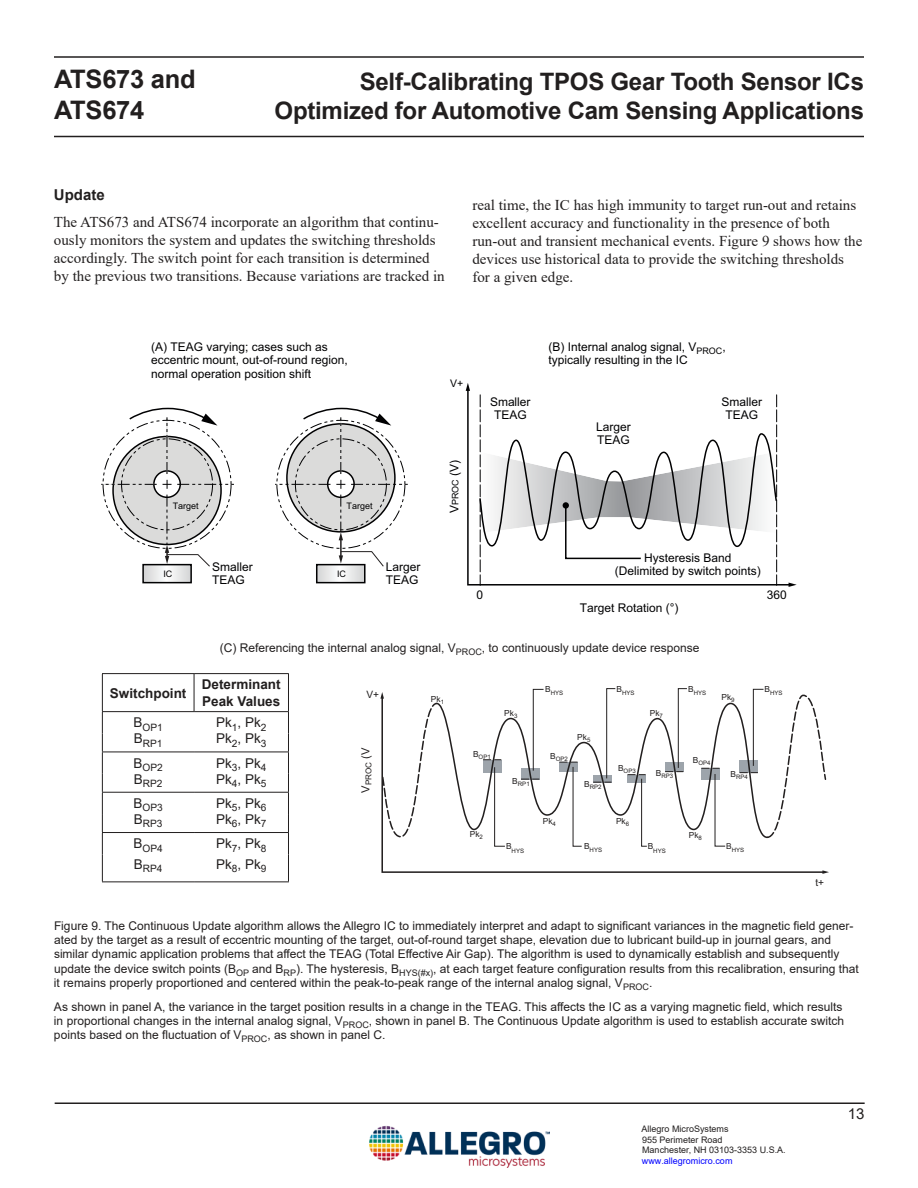
<style>
.page{position:relative;width:918px;height:1188px;background:#fff}
.page>*{position:absolute;margin:0;border:0;box-sizing:border-box;transform-origin:0 0}
.t1{font:700 25.5px/30.6px "Arial";letter-spacing:-.01em;color:#221f1f}
.t2{font:700 24px/28.8px "Arial";letter-spacing:-.01em;color:#221f1f;text-align:right}
.t3{font:15px/18px "Times New Roman";color:#221f1f}
.t4{font:700 15px "Arial";color:#221f1f}
.t5{font:15px "Arial";color:#221f1f}
.t6{font:13.5px "Arial";color:#221f1f}
.t7{font:700 13.5px/16.2px "Arial";color:#221f1f}
.t8{font:12px/14.4px "Arial";color:#221f1f}
.t9{font:12px/13.5px "Arial";color:#010102}
.t10{font:10.5px "Arial";color:#010102}
.t11{font:10.2px "Arial";color:#221f1f}
.t12{font:9px/10.8px "Arial";color:#221f1f}
.t13{font:9px "Arial";color:#00f}
.t14{font:9px "Arial";color:#010102}
.t15{font:8.4px "Arial";color:#221f1f}
.t16{font:8.1px "Arial";color:#221f1f}
.t17{font:6.15px "Arial";color:#221f1f}
.t18{font:6px "Arial";color:#221f1f}
.s1{font-size:9px}
</style>
<div class="page">
<hr style="left:55px;top:1102px;width:810px;height:2px;background:#221f1f">
<hr style="left:54px;top:136px;width:810px;height:1px;background:#221f1f">
<hr style="left:54px;top:56px;width:810px;height:2px;background:#221f1f">
<img style="left:370px;top:1126px;width:180px;height:42px">
<svg style="left:381px;top:696px;width:441px;height:177px"></svg>
<svg style="left:822px;top:870px;width:7px;height:4px"></svg>
<svg style="left:380px;top:692px;width:58px;height:146px"></svg>
<svg style="left:533px;top:689px;width:11px;height:82px"></svg>
<svg style="left:494px;top:767px;width:11px;height:80px"></svg>
<svg style="left:483px;top:759px;width:18px;height:1px"></svg>
<svg style="left:521px;top:779px;width:18px;height:1px"></svg>
<svg style="left:559px;top:688px;width:268px;height:159px"></svg>
<svg style="left:467px;top:391px;width:323px;height:195px"></svg>
<svg style="left:466px;top:383px;width:4px;height:8px"></svg>
<svg style="left:789px;top:583px;width:8px;height:4px"></svg>
<svg style="left:101px;top:407px;width:133px;height:160px"></svg>
<div style="left:142px;top:564px;width:50px;height:19px;border:2px solid #010102"></div>
<svg style="left:275px;top:407px;width:133px;height:160px"></svg>
<div style="left:316px;top:564px;width:50px;height:19px;border:2px solid #010102"></div>
<hr style="left:102px;top:673px;width:92px;height:1px;background:#221f1f">
<hr style="left:102px;top:674px;width:1px;height:37px;background:#221f1f">
<hr style="left:194px;top:673px;width:95px;height:1px;background:#221f1f">
<hr style="left:194px;top:674px;width:1px;height:37px;background:#221f1f">
<hr style="left:288px;top:674px;width:1px;height:37px;background:#221f1f">
<hr style="left:102px;top:711px;width:92px;height:1px;background:#221f1f">
<hr style="left:194px;top:711px;width:95px;height:1px;background:#221f1f">
<hr style="left:102px;top:752px;width:92px;height:1px;background:#221f1f">
<hr style="left:194px;top:752px;width:95px;height:1px;background:#221f1f">
<hr style="left:102px;top:792px;width:92px;height:1px;background:#221f1f">
<hr style="left:194px;top:792px;width:95px;height:1px;background:#221f1f">
<hr style="left:102px;top:832px;width:92px;height:1px;background:#221f1f">
<hr style="left:194px;top:832px;width:95px;height:1px;background:#221f1f">
<svg style="left:102px;top:712px;width:1px;height:169px"></svg>
<svg style="left:288px;top:712px;width:1px;height:169px"></svg>
<hr style="left:102px;top:881px;width:92px;height:1px;background:#221f1f">
<hr style="left:194px;top:881px;width:95px;height:1px;background:#221f1f">
<h1 class="t1" style="left:54px;top:67px;width:143px">ATS673 and<br>ATS674</h1>
<h2 class="t2" style="left:275px;top:69px;width:591px">Self-Calibrating TPOS Gear Tooth Sensor ICs<br>Optimized for Automotive Cam Sensing Applications</h2>
<p class="t4" style="left:54px;top:189px;width:52px">Update</p>
<p class="t3" style="left:54px;top:215px;width:392px">The ATS673 and ATS674 incorporate an algorithm that continu&shy;ously monitors the system and updates the switching thresholds accordingly. The switch point for each transition is determined by the previous two transitions. Because variations are tracked in</p>
<p class="t3" style="left:472px;top:198px;width:391px">real time, the IC has high immunity to target run-out and retains excellent accuracy and functionality in the presence of both run-out and transient mechanical events. Figure 9 shows how the devices use historical data to provide the switching thresholds for a given edge.</p>
<p class="t9" style="left:151px;top:341px;width:198px">(A) TEAG varying; cases such as eccentric mount, out-of-round region, normal operation position shift</p>
<p class="t9" style="left:549px;top:341px;width:179px">(B) Internal analog signal, V<sub>PROC</sub>, typically resulting in the IC</p>
<p class="t10" style="left:450px;top:379px;width:15px">V+</p>
<p class="t9" style="left:490px;top:396px;width:42px;text-align:center">Smaller<br>TEAG</p>
<p class="t9" style="left:721px;top:396px;width:42px;text-align:center">Smaller<br>TEAG</p>
<p class="t14" style="left:173px;top:503px;width:27px">Target</p>
<p class="t14" style="left:347px;top:503px;width:27px">Target</p>
<p class="t9" style="left:449px;top:513px;width:55px;rotate:-90deg">V<span class="s1">PROC</span> (V)</p>
<p class="t9" style="left:596px;top:421px;width:36px">Larger<br>TEAG</p>
<p class="t14" style="left:163px;top:571px;width:10px">IC</p>
<p class="t9" style="left:212px;top:561px;width:42px">Smaller<br>TEAG</p>
<p class="t14" style="left:337px;top:571px;width:10px">IC</p>
<p class="t9" style="left:386px;top:561px;width:36px">Larger<br>TEAG</p>
<p class="t9" style="left:615px;top:552px;width:147px;text-align:center">Hysteresis Band<br>(Delimited by switch points)</p>
<p class="t9" style="left:477px;top:589px;width:8px">0</p>
<p class="t9" style="left:767px;top:589px;width:21px">360</p>
<p class="t9" style="left:580px;top:603px;width:100px">Target Rotation (°)</p>
<p class="t8" style="left:220px;top:642px;width:481px">(C) Referencing the internal analog signal, V<sub>PROC</sub>, to continuously update device response</p>
<p class="t7" style="left:110px;top:686px;width:78px">Switchpoint</p>
<p class="t7" style="left:202px;top:678px;width:80px">Determinant<br>Peak Values</p>
<p class="t11" style="left:134px;top:723px;width:31px"><sup>B</sup>OP1</p>
<p class="t6" style="left:216px;top:718px;width:52px">Pk<sub>1</sub>, Pk<sub>2</sub></p>
<p class="t11" style="left:134px;top:739px;width:30px"><sup>B</sup>RP1</p>
<p class="t6" style="left:216px;top:733px;width:52px">Pk<sub>2</sub>, Pk<sub>3</sub></p>
<p class="t11" style="left:134px;top:764px;width:31px"><sup>B</sup>OP2</p>
<p class="t6" style="left:216px;top:758px;width:52px">Pk<sub>3</sub>, Pk<sub>4</sub></p>
<p class="t11" style="left:134px;top:780px;width:30px"><sup>B</sup>RP2</p>
<p class="t6" style="left:216px;top:774px;width:52px">Pk<sub>4</sub>, Pk<sub>5</sub></p>
<p class="t11" style="left:134px;top:804px;width:31px"><sup>B</sup>OP3</p>
<p class="t6" style="left:216px;top:798px;width:52px">Pk<sub>5</sub>, Pk<sub>6</sub></p>
<p class="t11" style="left:134px;top:820px;width:30px"><sup>B</sup>RP3</p>
<p class="t6" style="left:216px;top:814px;width:52px">Pk<sub>6</sub>, Pk<sub>7</sub></p>
<p class="t11" style="left:134px;top:844px;width:31px"><sup>B</sup>OP4</p>
<p class="t6" style="left:216px;top:839px;width:52px">Pk<sub>7</sub>, Pk<sub>8</sub></p>
<p class="t11" style="left:134px;top:865px;width:30px"><sup>B</sup>RP4</p>
<p class="t6" style="left:216px;top:859px;width:52px">Pk<sub>8</sub>, Pk<sub>9</sub></p>
<p class="t11" style="left:366px;top:690px;width:14px">V+</p>
<p class="t17" style="left:764px;top:691px;width:20px"><sup>B</sup>HYS</p>
<p class="t17" style="left:545px;top:691px;width:20px"><sup>B</sup>HYS</p>
<p class="t17" style="left:617px;top:691px;width:20px"><sup>B</sup>HYS</p>
<p class="t17" style="left:688px;top:691px;width:20px"><sup>B</sup>HYS</p>
<p class="t15" style="left:722px;top:694px;width:15px">Pk<sub>9</sub></p>
<p class="t15" style="left:431px;top:696px;width:15px">Pk<sub>1</sub></p>
<p class="t16" style="left:366px;top:793px;width:47px;rotate:-90deg"><sup>V</sup>PROC <sup>(V</sup></p>
<p class="t17" style="left:473px;top:755px;width:19px"><sup>B</sup>OP1</p>
<p class="t15" style="left:470px;top:831px;width:15px">Pk<sub>2</sub></p>
<p class="t15" style="left:504px;top:710px;width:15px">Pk<sub>3</sub></p>
<p class="t15" style="left:650px;top:709px;width:15px">Pk<sub>7</sub></p>
<p class="t15" style="left:577px;top:734px;width:15px">Pk<sub>5</sub></p>
<p class="t17" style="left:512px;top:781px;width:19px"><sup>B</sup>RP1</p>
<p class="t17" style="left:550px;top:756px;width:19px"><sup>B</sup>OP2</p>
<p class="t17" style="left:584px;top:784px;width:19px"><sup>B</sup>RP2</p>
<p class="t17" style="left:618px;top:768px;width:19px"><sup>B</sup>OP3</p>
<p class="t17" style="left:656px;top:774px;width:19px"><sup>B</sup>RP3</p>
<p class="t17" style="left:693px;top:761px;width:19px"><sup>B</sup>OP4</p>
<p class="t17" style="left:730px;top:775px;width:19px"><sup>B</sup>RP4</p>
<p class="t15" style="left:543px;top:817px;width:15px">Pk<sub>4</sub></p>
<p class="t15" style="left:616px;top:818px;width:15px">Pk<sub>6</sub></p>
<p class="t15" style="left:689px;top:832px;width:15px">Pk<sub>8</sub></p>
<p class="t17" style="left:506px;top:848px;width:20px"><sup>B</sup>HYS</p>
<p class="t17" style="left:584px;top:848px;width:20px"><sup>B</sup>HYS</p>
<p class="t17" style="left:648px;top:848px;width:20px"><sup>B</sup>HYS</p>
<p class="t18" style="left:726px;top:848px;width:20px"><sup>B</sup>HYS</p>
<p class="t11" style="left:815px;top:878px;width:10px">t+</p>
<p class="t8" style="left:54px;top:919px;width:806px">Figure 9. The Continuous Update algorithm allows the Allegro IC to immediately interpret and adapt to significant variances in the magnetic field gener&shy;ated by the target as a result of eccentric mounting of the target, out-of-round target shape, elevation due to lubricant build-up in journal gears, and similar dynamic application problems that affect the TEAG (Total Effective Air Gap). The algorithm is used to dynamically establish and subsequently update the device switch points (B<sub>OP</sub> and B<sub>RP</sub>). The hysteresis, B<sub>HYS(#x)</sub>, at each target feature configuration results from this recalibration, ensuring that it remains properly proportioned and centered within the peak-to-peak range of the internal analog signal, V<sub>PROC</sub>.</p>
<p class="t8" style="left:54px;top:1000px;width:792px">As shown in panel A, the variance in the target position results in a change in the TEAG. This affects the IC as a varying magnetic field, which results in proportional changes in the internal analog signal, V<sub>PROC</sub>, shown in panel B. The Continuous Update algorithm is used to establish accurate switch points based on the fluctuation of V<sub>PROC</sub>, as shown in panel C.</p>
<p class="t12" style="left:642px;top:1124px;width:146px">Allegro MicroSystems<br>955 Perimeter Road<br>Manchester, NH 03103-3353 U.S.A.</p>
<p class="t13" style="left:642px;top:1158px;width:92px">www.allegromicro.com</p>
<p class="t5" style="left:848px;top:1108px;width:18px">13</p>
</div>
